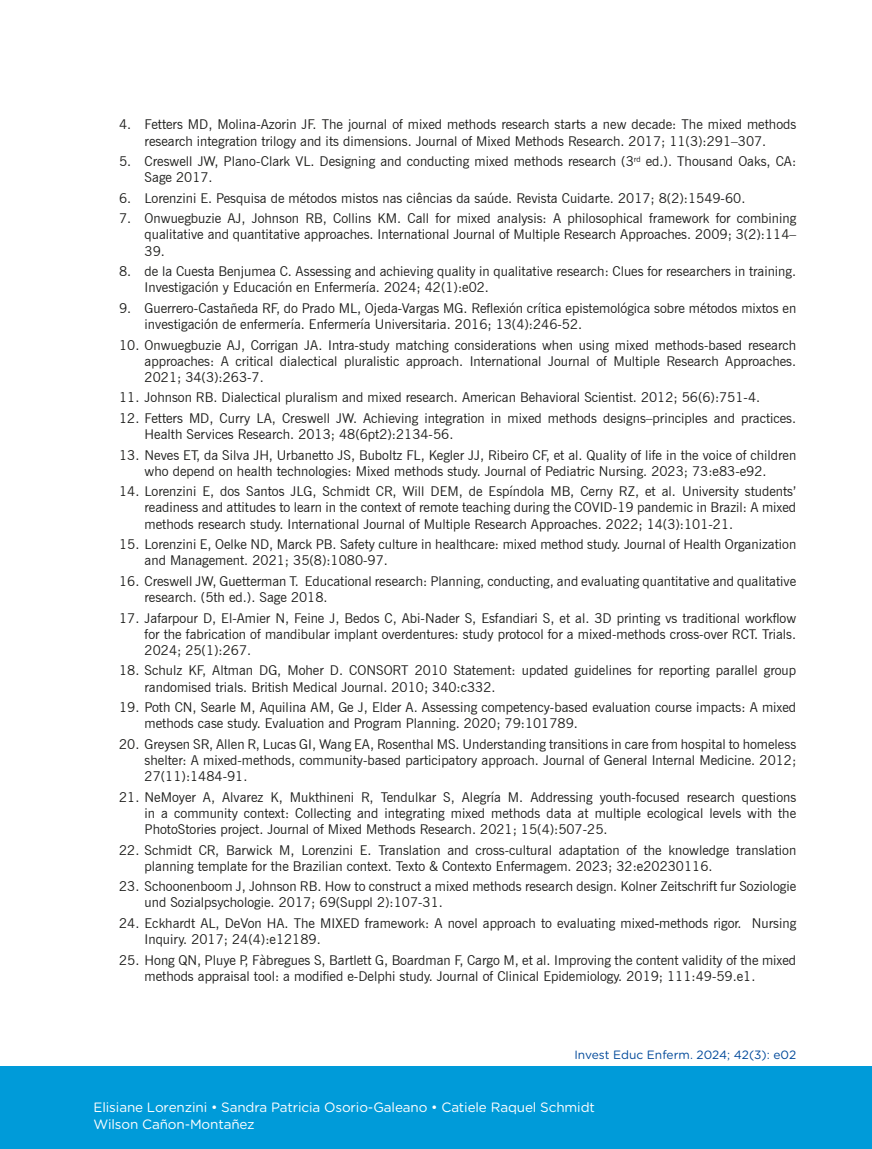
<style>
.page{position:relative;width:872px;height:1149px;background:#fff}
.page>*{position:absolute;margin:0;border:0;box-sizing:border-box;transform-origin:0 0}
.t1{font:13.5px/16.2px "News Gothic BT";color:#1d1d1b}
.t2{font:13.5px/16.2px "Gotham Rounded";letter-spacing:-.01em;color:#fff}
.t3{font:12px "Gotham Rounded";color:#00499a}
.s1{font-family:"Arial Unicode MS"}
</style>
<div class="page">
<div style="left:0;top:1065px;width:872px;height:83px;background:#009bd9"></div>
<p class="t1" style="left:119px;top:116px;width:678px;text-align:center">4. Fetters MD, Molina-Azorin JF. The journal of mixed methods research starts a new decade: The mixed methods research integration trilogy and its dimensions. Journal of Mixed Methods Research. 2017; 11(3):291–307.</p>
<p class="t1" style="left:145px;top:153px;width:653px;text-indent:-25px">5. Creswell JW, Plano-Clark VL. Designing and conducting mixed methods research (3<sup>rd</sup> ed.). Thousand Oaks, CA:<br>Sage 2017.</p>
<p class="t1" style="left:119px;top:190px;width:628px">6. Lorenzini E. Pesquisa de métodos mistos nas ciências da saúde. Revista Cuidarte. 2017; 8(2):1549-60.</p>
<p class="t1" style="left:145px;top:210px;width:653px;text-align:justify;text-indent:-26px">7. Onwuegbuzie AJ, Johnson RB, Collins KM. Call for mixed analysis: A philosophical framework for combining qualitative and quantitative approaches. International Journal of Multiple Research Approaches. 2009; 3(2):114– 39.</p>
<p class="t1" style="left:145px;top:263px;width:653px;text-indent:-26px">8. de la Cuesta Benjumea C. Assessing and achieving quality in qualitative research: Clues for researchers in training.<br>Investigación y Educación en Enfermería. 2024; 42(1):e02.</p>
<p class="t1" style="left:145px;top:300px;width:653px;text-indent:-26px">9. Guerrero-Castañeda RF, do Prado ML, Ojeda-Vargas MG. Reflexión crítica epistemológica sobre métodos mixtos en investigación de enfermería. Enfermería Universitaria. 2016; 13(4):246-52.</p>
<p class="t1" style="left:145px;top:336px;width:653px;text-align:justify;text-indent:-26px">10. Onwuegbuzie AJ, Corrigan JA. Intra-study matching considerations when using mixed methods-based research approaches: A critical dialectical pluralistic approach. International Journal of Multiple Research Approaches.<br>2021; 34(3):263-7.</p>
<p class="t1" style="left:119px;top:389px;width:642px">11. Johnson RB. Dialectical pluralism and mixed research. American Behavioral Scientist. 2012; 56(6):751-4.</p>
<p class="t1" style="left:145px;top:410px;width:653px;text-indent:-26px">12. Fetters MD, Curry LA, Creswell JW. Achieving integration in mixed methods designs–principles and practices.<br>Health Services Research. 2013; 48(6pt2):2134-56.</p>
<p class="t1" style="left:119px;top:446px;width:678px;text-align:center">13. Neves ET, da Silva JH, Urbanetto JS, Buboltz FL, Kegler JJ, Ribeiro CF, et al. Quality of life in the voice of children who depend on health technologies: Mixed methods study. Journal of Pediatric Nursing. 2023; 73:e83-e92.</p>
<p class="t1" style="left:145px;top:483px;width:653px;text-align:justify;text-indent:-26px">14. Lorenzini E, dos Santos JLG, Schmidt CR, Will DEM, de Espíndola MB, Cerny RZ, et al. University students’ readiness and attitudes to learn in the context of remote teaching during the COVID-19 pandemic in Brazil: A mixed methods research study. International Journal of Multiple Research Approaches. 2022; 14(3):101-21.</p>
<p class="t1" style="left:145px;top:536px;width:653px;text-indent:-26px">15. Lorenzini E, Oelke ND, Marck PB. Safety culture in healthcare: mixed method study. Journal of Health Organization and Management. 2021; 35(8):1080-97.</p>
<p class="t1" style="left:145px;top:572px;width:653px;text-indent:-26px">16. Creswell JW, Guetterman T. Educational research: Planning, conducting, and evaluating quantitative and qualitative research. (5th ed.). Sage 2018.</p>
<p class="t1" style="left:145px;top:609px;width:653px;text-align:justify;text-indent:-26px">17. Jafarpour D, El-Amier N, Feine J, Bedos C, Abi-Nader S, Esfandiari S, et al. 3D printing vs traditional workflow for the fabrication of mandibular implant overdentures: study protocol for a mixed-methods cross-over RCT. Trials.<br>2024; 25(1):267.</p>
<p class="t1" style="left:145px;top:662px;width:653px;text-indent:-26px">18. Schulz KF, Altman DG, Moher D. CONSORT 2010 Statement: updated guidelines for reporting parallel group randomised trials. British Medical Journal. 2010; 340:c332.</p>
<p class="t1" style="left:145px;top:699px;width:653px;text-indent:-26px">19. Poth CN, Searle M, Aquilina AM, Ge J, Elder A. Assessing competency-based evaluation course impacts: A mixed methods case study. Evaluation and Program Planning. 2020; 79:101789.</p>
<p class="t1" style="left:145px;top:735px;width:653px;text-align:justify;text-indent:-26px">20. Greysen SR, Allen R, Lucas GI, Wang EA, Rosenthal MS. Understanding transitions in care from hospital to homeless shelter: A mixed-methods, community-based participatory approach. Journal of General Internal Medicine. 2012; 27(11):1484-91.</p>
<p class="t1" style="left:145px;top:788px;width:653px;text-align:justify;text-indent:-26px">21. NeMoyer A, Alvarez K, Mukthineni R, Tendulkar S, Alegría M. Addressing youth-focused research questions in a community context: Collecting and integrating mixed methods data at multiple ecological levels with the PhotoStories project. Journal of Mixed Methods Research. 2021; 15(4):507-25.</p>
<p class="t1" style="left:145px;top:841px;width:653px;text-indent:-26px">22. Schmidt CR, Barwick M, Lorenzini E. Translation and cross-cultural adaptation of the knowledge translation planning template for the Brazilian context. Texto &amp; Contexto Enfermagem. 2023; 32:e20230116.</p>
<p class="t1" style="left:145px;top:878px;width:653px;text-indent:-26px">23. Schoonenboom J, Johnson RB. How to construct a mixed methods research design. Kolner Zeitschrift fur Soziologie und Sozialpsychologie. 2017; 69(Suppl 2):107-31.</p>
<p class="t1" style="left:145px;top:914px;width:653px;text-indent:-26px">24. Eckhardt AL, DeVon HA. The MIXED framework: A novel approach to evaluating mixed<span class="s1">‐</span>methods rigor. Nursing<br>Inquiry. 2017; 24(4):e12189.</p>
<p class="t1" style="left:145px;top:951px;width:653px;text-indent:-26px">25. Hong QN, Pluye P, Fàbregues S, Bartlett G, Boardman F, Cargo M, et al. Improving the content validity of the mixed methods appraisal tool: a modified e-Delphi study. Journal of Clinical Epidemiology. 2019; 111:49-59.e1.</p>
<p class="t3" style="left:574px;top:1045px;width:223px">Invest Educ Enferm. 2024; 42(3): e02</p>
<p class="t2" style="left:94px;top:1098px;width:503px">Elisiane Lorenzini • Sandra Patricia Osorio-Galeano • Catiele Raquel Schmidt<br>Wilson Cañon-Montañez</p>
</div>
